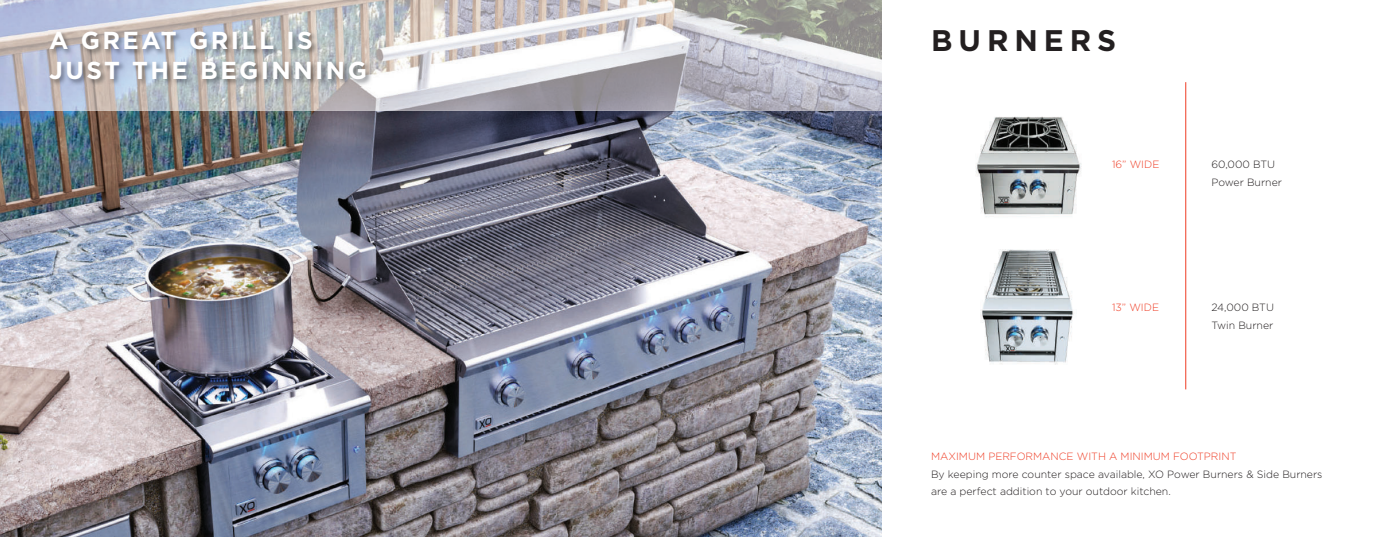
<style>
.page{position:relative;width:1386px;height:537px;background:#fff}
.page>*{position:absolute;margin:0;border:0;box-sizing:border-box;transform-origin:0 0}
.t1{font:700 29.75px "Gotham";letter-spacing:.2em;color:#231f20}
.t2{font:700 24.5px/29.8px "Gotham";letter-spacing:.1em;color:#fff}
.t3{font:300 10.5px/17.5px "Gotham";color:#231f20}
.t4{font:300 10.5px "Gotham";color:#ef3c24}
</style>
<div class="page">
<img style="left:0;top:110px;width:882px;height:426px">
<img style="left:0;top:0;width:882px;height:110px">
<img style="left:48px;top:30px;width:325px;height:57px">
<img style="left:975px;top:116px;width:107px;height:101px">
<img style="left:980px;top:249px;width:94px;height:116px">
<hr style="left:1186px;top:82px;width:1px;height:307px;background:#ef3c24">
<h2 class="t2" style="left:49px;top:28px;width:319px">A GREAT GRILL IS<br>JUST THE BEGINNING</h2>
<h1 class="t1" style="left:931px;top:30px;width:187px">BURNERS</h1>
<p class="t4" style="left:1112px;top:160px;width:49px">16” WIDE</p>
<p class="t4" style="left:1112px;top:303px;width:49px">13” WIDE</p>
<p class="t3" style="left:1211px;top:156px;width:72px">60,000 BTU<br>Power Burner</p>
<p class="t3" style="left:1211px;top:299px;width:64px">24,000 BTU<br>Twin Burner</p>
<p class="t4" style="left:931px;top:452px;width:307px">MAXIMUM PERFORMANCE WITH A MINIMUM FOOTPRINT</p>
<p class="t3" style="left:931px;top:465px;width:393px">By keeping more counter space available, XO Power Burners &amp; Side Burners are a perfect addition to your outdoor kitchen.</p>
</div>
